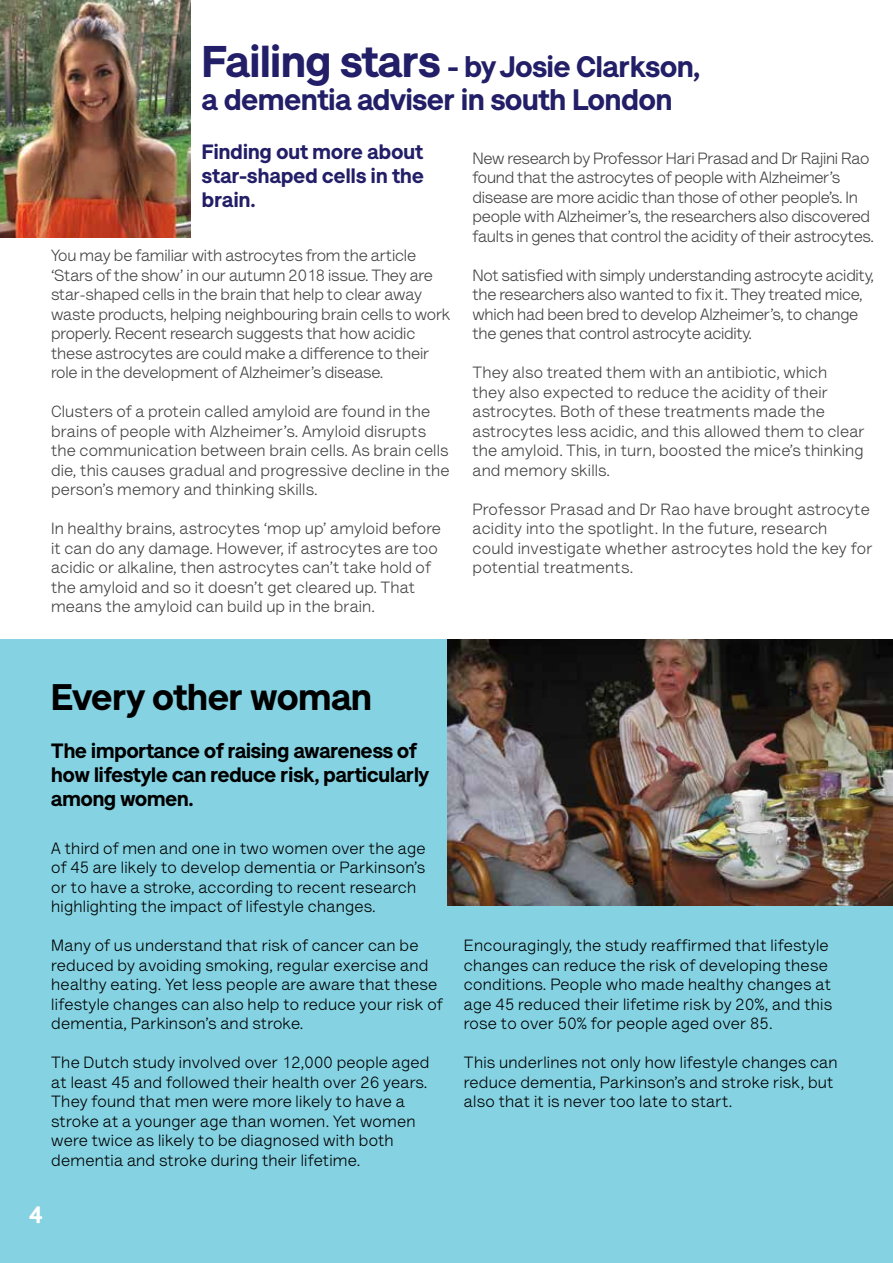
<style>
.page{position:relative;width:893px;height:1263px;background:#fff}
.page>*{position:absolute;margin:0;border:0;box-sizing:border-box;transform-origin:0 0}
.t1{font:900 37.5px "AS Lettera Text";color:#000}
.t2{font:900 30px/33px "AS Lettera Text";color:#221e67}
.t3{font:900 24px "AS Lettera Text";color:#fff}
.t4{font:900 21px/24px "AS Lettera Text";color:#000}
.t5{font:900 21px/24px "AS Lettera Text";letter-spacing:.01em;color:#221e67;text-align:justify}
.t6{font:16.5px/19.5px "AS Lettera Text";letter-spacing:-.005em;color:#414042}
.t7{font:16.5px/19.5px "AS Lettera Text";letter-spacing:.015em;color:#000}
.t8{font:16.5px/19.5px "AS Lettera Text";letter-spacing:.015em;color:#414042}
.s1{font-size:45px}
</style>
<div class="page">
<div style="left:0;top:639px;width:893px;height:624px;background:#84d2e2"></div>
<img style="left:448px;top:639px;width:445px;height:267px">
<img style="left:0;top:0;width:190px;height:237px">
<h2 class="t2" style="left:202px;top:47px;width:499px"><span class="s1">Failing stars</span> - by Josie Clarkson, a dementia adviser in south London</h2>
<p class="t5" style="left:202px;top:138px;width:223px">Finding out more about star-shaped cells in the brain.</p>
<p class="t6" style="left:472px;top:147px;width:403px">New research by Professor Hari Prasad and Dr Rajini Rao found that the astrocytes of people with Alzheimer’s disease are more acidic than those of other people’s. In people with Alzheimer’s, the researchers also discovered faults in genes that control the acidity of their astrocytes.</p>
<p class="t6" style="left:472px;top:264px;width:403px">Not satisfied with simply understanding astrocyte acidity, the researchers also wanted to fix it. They treated mice, which had been bred to develop Alzheimer’s, to change the genes that control astrocyte acidity.</p>
<p class="t6" style="left:472px;top:361px;width:394px">They also treated them with an antibiotic, which<br>they also expected to reduce the acidity of their astrocytes. Both of these treatments made the astrocytes less acidic, and this allowed them to clear the amyloid. This, in turn, boosted the mice’s thinking and memory skills.</p>
<p class="t8" style="left:472px;top:498px;width:401px">Professor Prasad and Dr Rao have brought astrocyte acidity into the spotlight. In the future, research could investigate whether astrocytes hold the key for potential treatments.</p>
<p class="t6" style="left:51px;top:244px;width:401px">You may be familiar with astrocytes from the article ‘Stars of the show’ in our autumn 2018 issue. They are star-shaped cells in the brain that help to clear away waste products, helping neighbouring brain cells to work properly. Recent research suggests that how acidic these astrocytes are could make a difference to their role in the development of Alzheimer’s disease.</p>
<p class="t6" style="left:51px;top:400px;width:400px">Clusters of a protein called amyloid are found in the brains of people with Alzheimer’s. Amyloid disrupts the communication between brain cells. As brain cells die, this causes gradual and progressive decline in the person’s memory and thinking skills.</p>
<p class="t6" style="left:51px;top:517px;width:391px">In healthy brains, astrocytes ‘mop up’ amyloid before it can do any damage. However, if astrocytes are too acidic or alkaline, then astrocytes can’t take hold of the amyloid and so it doesn’t get cleared up. That means the amyloid can build up in the brain.</p>
<h1 class="t1" style="left:51px;top:666px;width:322px">Every other woman</h1>
<p class="t4" style="left:51px;top:737px;width:379px">The importance of raising awareness of how lifestyle can reduce risk, particularly among women.</p>
<p class="t7" style="left:51px;top:837px;width:376px">A third of men and one in two women over the age of 45 are likely to develop dementia or Parkinson’s or to have a stroke, according to recent research highlighting the impact of lifestyle changes.</p>
<p class="t7" style="left:51px;top:934px;width:393px">Many of us understand that risk of cancer can be reduced by avoiding smoking, regular exercise and healthy eating. Yet less people are aware that these lifestyle changes can also help to reduce your risk of dementia, Parkinson’s and stroke.</p>
<p class="t7" style="left:51px;top:1051px;width:380px">The Dutch study involved over 12,000 people aged at least 45 and followed their health over 26 years.<br>They found that men were more likely to have a stroke at a younger age than women. Yet women were twice as likely to be diagnosed with both dementia and stroke during their lifetime.</p>
<h3 class="t3" style="left:29px;top:1195px;width:15px">4</h3>
<p class="t7" style="left:464px;top:934px;width:370px">Encouragingly, the study reaffirmed that lifestyle changes can reduce the risk of developing these conditions. People who made healthy changes at age 45 reduced their lifetime risk by 20%, and this rose to over 50% for people aged over 85.</p>
<p class="t7" style="left:464px;top:1051px;width:375px">This underlines not only how lifestyle changes can reduce dementia, Parkinson’s and stroke risk, but also that it is never too late to start.</p>
</div>
